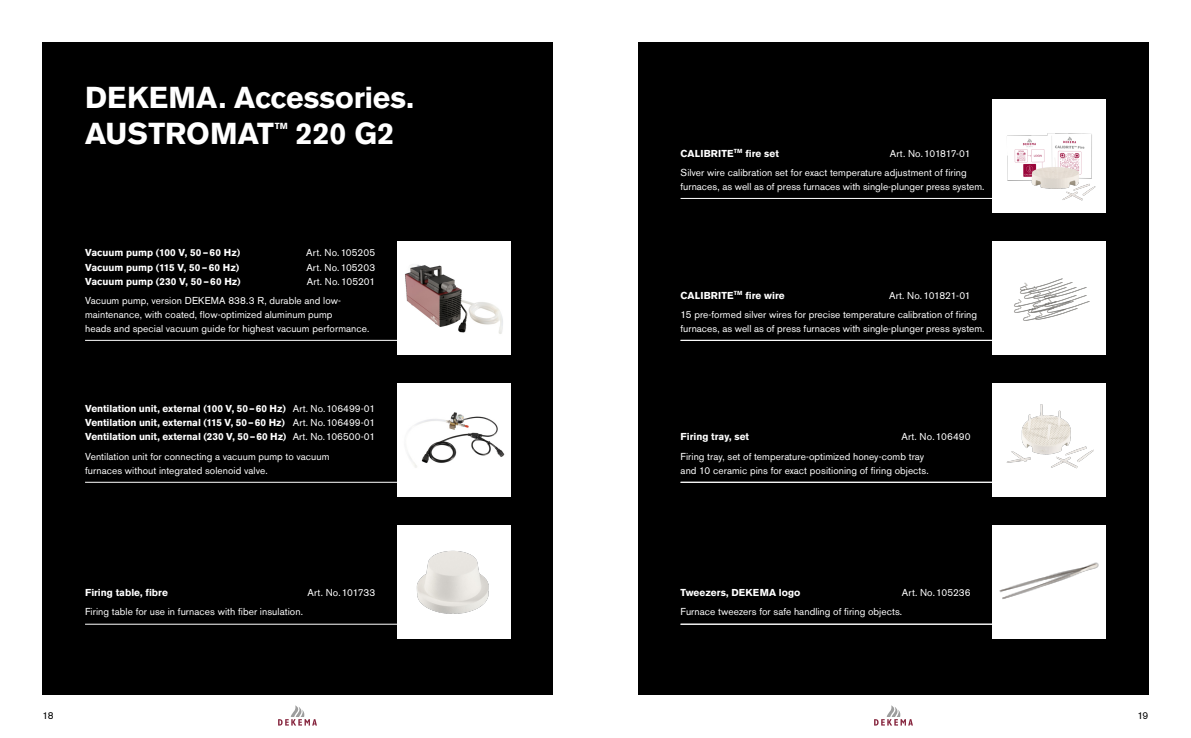
<style>
.page{position:relative;width:1191px;height:738px;background:#fff}
.page>*{position:absolute;margin:0;border:0;box-sizing:border-box;transform-origin:0 0}
.t1{font:700 30px/36px "Akzidenz Grotesk BE";letter-spacing:.005em;color:#fff}
.t2{font:10px/19px "Akzidenz Grotesk BE";letter-spacing:.005em;color:#fff}
.t3{font:700 10px/14px "Akzidenz Grotesk BE";color:#fff;text-align:justify}
.t4{font:10px "Akzidenz Grotesk BE";color:#000}
.t5{font:700 8.7px "Akzidenz Grotesk BE";color:#fff}
.s1{font-weight:400}
</style>
<div class="page">
<div style="left:43px;top:43px;width:510px;height:651px;background:#000"></div>
<div style="left:638px;top:43px;width:510px;height:651px;background:#000"></div>
<svg style="left:278px;top:705px;width:39px;height:20px"></svg>
<svg style="left:874px;top:705px;width:39px;height:20px"></svg>
<hr style="left:680px;top:198px;width:325px;height:1px;background:#fff">
<div style="left:992px;top:99px;width:114px;height:114px;background:#fff"></div>
<hr style="left:680px;top:481px;width:325px;height:1px;background:#fff">
<img style="left:992px;top:383px;width:114px;height:113px">
<hr style="left:680px;top:340px;width:325px;height:1px;background:#fff">
<div style="left:992px;top:241px;width:114px;height:113px;background:#fff"></div>
<hr style="left:680px;top:623px;width:325px;height:1px;background:#fff">
<div style="left:992px;top:524px;width:114px;height:114px;background:#fff"></div>
<img style="left:999px;top:562px;width:100px;height:37px">
<hr style="left:85px;top:340px;width:324px;height:1px;background:#fff">
<div style="left:397px;top:241px;width:113px;height:113px;background:#fff"></div>
<img style="left:405px;top:265px;width:98px;height:69px">
<hr style="left:85px;top:481px;width:324px;height:1px;background:#fff">
<div style="left:397px;top:383px;width:113px;height:113px;background:#fff"></div>
<img style="left:408px;top:412px;width:97px;height:56px">
<hr style="left:85px;top:623px;width:324px;height:1px;background:#fff">
<div style="left:397px;top:524px;width:113px;height:114px;background:#fff"></div>
<img style="left:397px;top:524px;width:113px;height:90px">
<img style="left:1007px;top:133px;width:89px;height:68px">
<img style="left:1052px;top:278px;width:11px;height:4px">
<img style="left:1061px;top:282px;width:26px;height:6px">
<img style="left:1020px;top:282px;width:41px;height:6px">
<img style="left:1020px;top:288px;width:4px;height:6px">
<img style="left:1079px;top:288px;width:11px;height:17px">
<img style="left:1024px;top:288px;width:55px;height:8px">
<img style="left:1015px;top:296px;width:12px;height:25px">
<img style="left:1027px;top:295px;width:55px;height:26px">
<h1 class="t1" style="left:85px;top:79px;width:330px">DEKEMA. Accessories.<br>AUSTROMAT</h1>
<p class="t5" style="left:275px;top:120px;width:15px">TM</p>
<h1 class="t1" style="left:296px;top:115px;width:100px">220 G2</h1>
<p class="t3" style="left:85px;top:246px;width:157px">Vacuum pump (100 V, 50–60 Hz)</p>
<p class="t2" style="left:306px;top:243px;width:70px">Art. No.105205</p>
<p class="t3" style="left:85px;top:260px;width:156px">Vacuum pump (115 V, 50–60 Hz)</p>
<p class="t2" style="left:306px;top:257px;width:70px">Art. No.105203</p>
<p class="t3" style="left:85px;top:274px;width:157px">Vacuum pump (230 V, 50–60 Hz)</p>
<p class="t2" style="left:85px;top:271px;width:292px;text-indent:222px">Art. No.105201<br>Vacuum pump, version DEKEMA 838.3 R, durable and low-</p>
<p class="t2" style="left:85px;top:307px;width:286px;line-height:14px">maintenance, with coated, flow-optimized aluminum pump<br>heads and special vacuum guide for highest vacuum performance.</p>
<p class="t3" style="left:85px;top:402px;width:292px">Ventilation unit, external (100 V, 50–60 Hz) <span class="s1">Art. No.106499-01<br></span>Ventilation unit, external (115 V, 50–60 Hz) <span class="s1">Art. No.106499-01<br></span>Ventilation unit, external (230 V, 50–60 Hz) <span class="s1">Art. No.106500-01</span></p>
<p class="t2" style="left:85px;top:448px;width:246px;line-height:14px">Ventilation unit for connecting a vacuum pump to vacuum furnaces without integrated solenoid valve.</p>
<p class="t3" style="left:85px;top:585px;width:84px">Firing table, fibre</p>
<p class="t2" style="left:307px;top:583px;width:69px">Art. No.101733</p>
<p class="t2" style="left:85px;top:602px;width:219px">Firing table for use in furnaces with fiber insulation.</p>
<p class="t3" style="left:680px;top:146px;width:100px">CALIBRITE<sup>TM</sup> fire set</p>
<p class="t2" style="left:680px;top:143px;width:291px;text-indent:209px">Art. No.101817-01<br>Silver wire calibration set for exact temperature adjustment of firing</p>
<p class="t2" style="left:680px;top:176px;width:305px">furnaces, as well as of press furnaces with single-plunger press system.</p>
<p class="t3" style="left:680px;top:288px;width:106px">CALIBRITE<sup>TM</sup> fire wire</p>
<p class="t2" style="left:680px;top:285px;width:298px;text-indent:208px">Art. No.101821-01<br>15 pre-formed silver wires for precise temperature calibration of firing</p>
<p class="t2" style="left:680px;top:318px;width:305px">furnaces, as well as of press furnaces with single-plunger press system.</p>
<p class="t3" style="left:680px;top:430px;width:70px">Firing tray, set</p>
<p class="t2" style="left:680px;top:427px;width:292px;text-indent:221px">Art. No.106490<br>Firing tray, set of temperature-optimized honey-comb tray</p>
<p class="t2" style="left:680px;top:460px;width:250px">and 10 ceramic pins for exact positioning of firing objects.</p>
<p class="t3" style="left:680px;top:585px;width:121px">Tweezers, DEKEMA logo</p>
<p class="t2" style="left:680px;top:583px;width:291px;text-indent:221px">Art. No.105236<br>Furnace tweezers for safe handling of firing objects.</p>
<p class="t4" style="left:43px;top:709px;width:13px">18</p>
<p class="t4" style="left:1137px;top:709px;width:13px">19</p>
</div>
